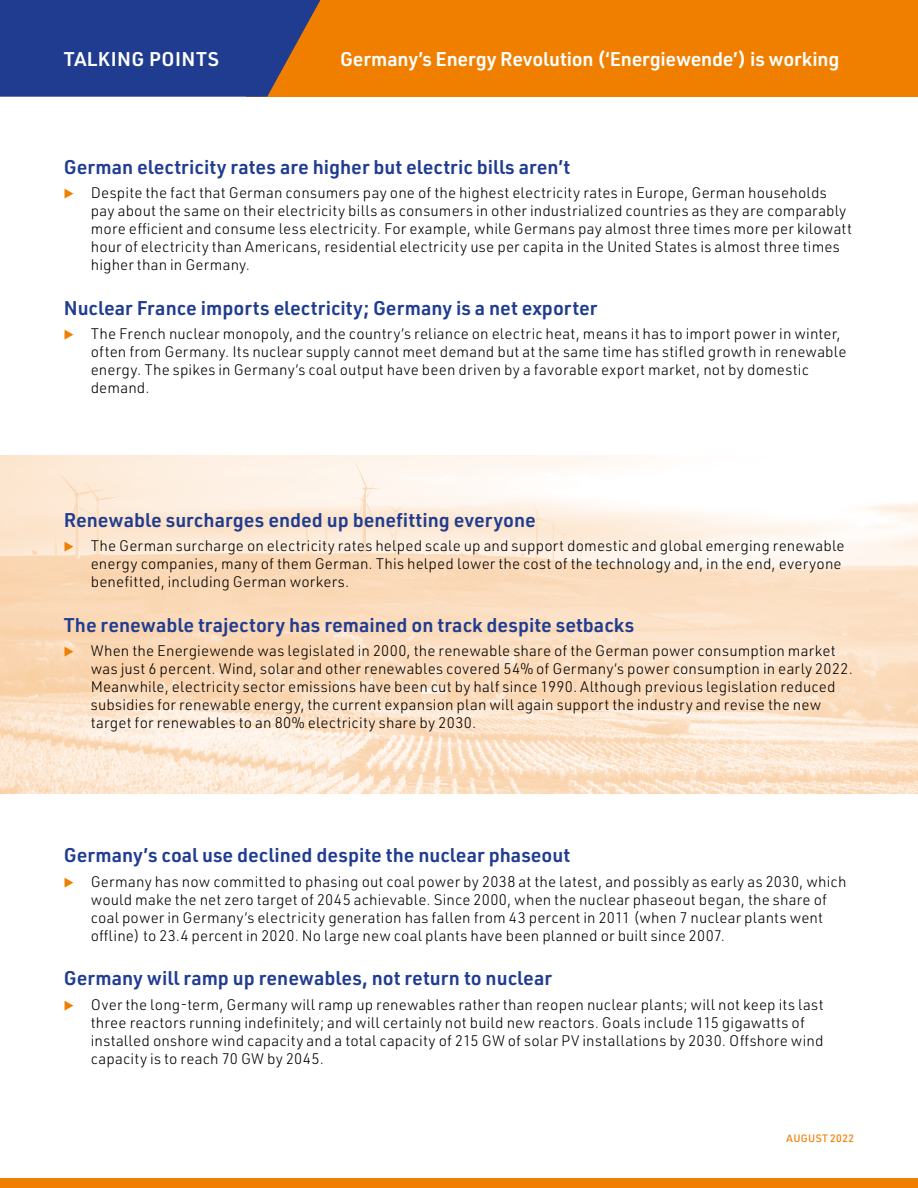
<style>
.page{position:relative;width:918px;height:1188px;background:#fff}
.page>*{position:absolute;margin:0;border:0;box-sizing:border-box;transform-origin:0 0}
.t1{font:600 19.5px "URWDIN";color:#1f3c90}
.t2{font:600 19.5px "URWDIN";letter-spacing:-.005em;color:#fff}
.t3{font:600 19.5px "URWDIN";letter-spacing:.02em;color:#fff}
.t4{font:300 15px/18px "URWDIN";letter-spacing:.01em;color:#000}
.t5{font:500 10.5px "URWDIN";letter-spacing:.035em;color:#f07f00}
</style>
<div class="page">
<img style="left:0;top:455px;width:918px;height:338px">
<div style="left:246px;top:0;width:672px;height:97px;background:#f07f00"></div>
<svg style="left:0;top:0;width:320px;height:97px;background:#304284"></svg>
<div style="left:0;top:1179px;width:918px;height:9px;background:#f07f00"></div>
<svg style="left:65px;top:542px;width:9px;height:10px"></svg>
<svg style="left:65px;top:647px;width:9px;height:10px"></svg>
<h1 class="t3" style="left:64px;top:46px;width:157px">TALKING POINTS</h1>
<h1 class="t2" style="left:340px;top:46px;width:501px">Germany’s Energy Revolution (‘Energiewende’) is working</h1>
<h1 class="t1" style="left:64px;top:153px;width:508px">German electricity rates are higher but electric bills aren’t</h1>
<p class="t4" style="left:91px;top:183px;width:763px">Despite the fact that German consumers pay one of the highest electricity rates in Europe, German households pay about the same on their electricity bills as consumers in other industrialized countries as they are comparably more efficient and consume less electricity. For example, while Germans pay almost three times more per kilowatt hour of electricity than Americans, residential electricity use per capita in the United States is almost three times higher than in Germany.</p>
<h1 class="t1" style="left:64px;top:294px;width:535px">Nuclear France imports electricity; Germany is a net exporter</h1>
<p class="t4" style="left:91px;top:324px;width:757px">The French nuclear monopoly, and the country’s reliance on electric heat, means it has to import power in winter, often from Germany. Its nuclear supply cannot meet demand but at the same time has stifled growth in renewable energy. The spikes in Germany’s coal output have been driven by a favorable export market, not by domestic demand.</p>
<h1 class="t1" style="left:64px;top:507px;width:474px">Renewable surcharges ended up benefitting everyone</h1>
<p class="t4" style="left:91px;top:537px;width:755px">The German surcharge on electricity rates helped scale up and support domestic and global emerging renewable energy companies, many of them German. This helped lower the cost of the technology and, in the end, everyone benefitted, including German workers.</p>
<h1 class="t1" style="left:64px;top:612px;width:572px">The renewable trajectory has remained on track despite setbacks</h1>
<p class="t4" style="left:91px;top:642px;width:764px">When the Energiewende was legislated in 2000, the renewable share of the German power consumption market was just 6 percent. Wind, solar and other renewables covered 54% of Germany’s power consumption in early 2022.<br>Meanwhile, electricity sector emissions have been cut by half since 1990. Although previous legislation reduced subsidies for renewable energy, the current expansion plan will again support the industry and revise the new target for renewables to an 80% electricity share by 2030.</p>
<h1 class="t1" style="left:64px;top:842px;width:508px">Germany’s coal use declined despite the nuclear phaseout</h1>
<p class="t4" style="left:91px;top:872px;width:757px">Germany has now committed to phasing out coal power by 2038 at the latest, and possibly as early as 2030, which would make the net zero target of 2045 achievable. Since 2000, when the nuclear phaseout began, the share of coal power in Germany’s electricity generation has fallen from 43 percent in 2011 (when 7 nuclear plants went offline) to 23.4 percent in 2020. No large new coal plants have been planned or built since 2007.</p>
<h1 class="t1" style="left:64px;top:965px;width:490px">Germany will ramp up renewables, not return to nuclear</h1>
<p class="t4" style="left:91px;top:995px;width:734px">Over the long-term, Germany will ramp up renewables rather than reopen nuclear plants; will not keep its last three reactors running indefinitely; and will certainly not build new reactors. Goals include 115 gigawatts of installed onshore wind capacity and a total capacity of 215 GW of solar PV installations by 2030. Offshore wind capacity is to reach 70 GW by 2045.</p>
<p class="t5" style="left:787px;top:1131px;width:69px">AUGUST 2022</p>
</div>
